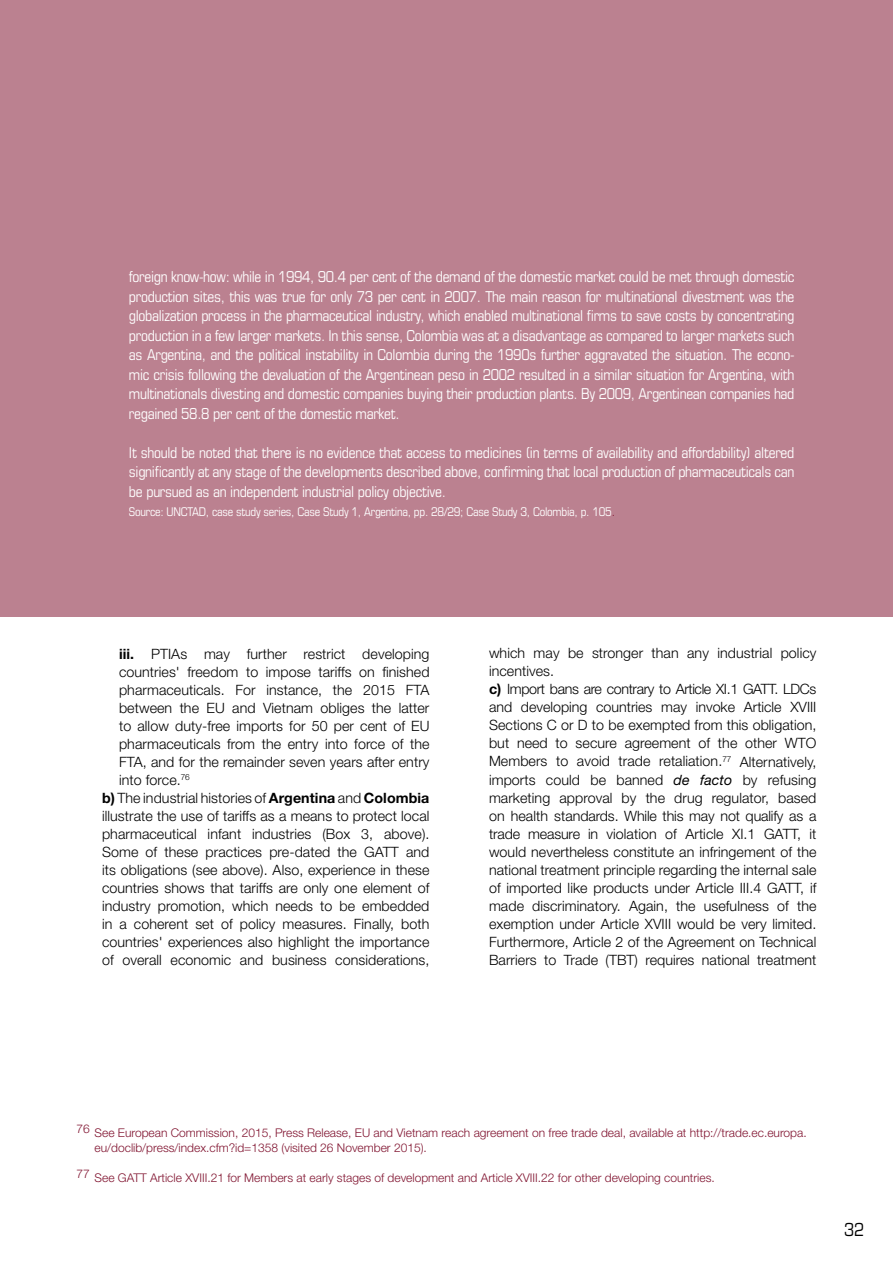
<style>
.page{position:relative;width:893px;height:1263px;background:#fff}
.page>*{position:absolute;margin:0;border:0;box-sizing:border-box;transform-origin:0 0}
.t1{font:condensed 18px "Eurostile LT Std";color:#000}
.t2{font:condensed 15px/19.5px "Eurostile LT Std";letter-spacing:-.02em;color:#fff;text-align:justify}
.t3{font:300 14.25px/18px "Helvetica Neue LT Std";letter-spacing:.005em;color:#000}
.t4{font:300 12px/15px "Helvetica Neue LT Std";color:#811531}
.t5{font:condensed 12px "Eurostile LT Std";letter-spacing:-.02em;color:#fff}
.s1{color:#811531}
.s2{font-weight:700}
.s3{font-weight:400;font-style:italic}
</style>
<div class="page">
<div style="left:0;top:0;width:893px;height:617px;background:#bb8190"></div>
<p class="t2" style="left:129px;top:267px;width:667px">foreign know-how: while in 1994, 90.4 per cent of the demand of the domestic market could be met through domestic production sites, this was true for only 73 per cent in 2007. The main reason for multinational divestment was the globalization process in the pharmaceutical industry, which enabled multinational firms to save costs by concentrating production in a few larger markets. In this sense, Colombia was at a disadvantage as compared to larger markets such as Argentina, and the political instability in Colombia during the 1990s further aggravated the situation. The econo&shy;mic crisis following the devaluation of the Argentinean peso in 2002 resulted in a similar situation for Argentina, with multinationals divesting and domestic companies buying their production plants. By 2009, Argentinean companies had regained 58.8 per cent of the domestic market.</p>
<p class="t2" style="left:129px;top:442px;width:667px">It should be noted that there is no evidence that access to medicines (in terms of availability and affordability) altered significantly at any stage of the developments described above, confirming that local production of pharmaceuticals can be pursued as an independent industrial policy objective.</p>
<p class="t5" style="left:129px;top:505px;width:488px">Source: UNCTAD, case study series, Case Study 1, Argentina, pp. 28/29; Case Study 3, Colombia, p. 105<span class="s1">.</span></p>
<p class="t3" style="left:119px;top:644px;width:312px"><span class="s2">iii.</span> PTIAs may further restrict developing</p>
<p class="t3" style="left:119px;top:662px;width:312px">countries' freedom to impose tariffs on finished</p>
<p class="t3" style="left:119px;top:680px;width:312px">pharmaceuticals. For instance, the 2015 FTA</p>
<p class="t3" style="left:119px;top:698px;width:312px">between the EU and Vietnam obliges the latter</p>
<p class="t3" style="left:119px;top:716px;width:312px">to allow duty-free imports for 50 per cent of EU</p>
<p class="t3" style="left:119px;top:734px;width:312px">pharmaceuticals from the entry into force of the</p>
<p class="t3" style="left:119px;top:752px;width:312px">FTA, and for the remainder seven years after entry</p>
<p class="t3" style="left:119px;top:770px;width:72px">into force.<sup>76</sup></p>
<p class="t3" style="left:102px;top:788px;width:329px"><span class="s2">b)</span> The industrial histories of <span class="s2">Argentina</span> and <span class="s2">Colombia</span></p>
<p class="t3" style="left:102px;top:806px;width:329px">illustrate the use of tariffs as a means to protect local</p>
<p class="t3" style="left:102px;top:824px;width:329px">pharmaceutical infant industries (Box 3, above).</p>
<p class="t3" style="left:102px;top:842px;width:329px">Some of these practices pre-dated the GATT and</p>
<p class="t3" style="left:102px;top:860px;width:329px">its obligations (see above). Also, experience in these</p>
<p class="t3" style="left:102px;top:878px;width:329px">countries shows that tariffs are only one element of</p>
<p class="t3" style="left:102px;top:896px;width:329px">industry promotion, which needs to be embedded</p>
<p class="t3" style="left:102px;top:914px;width:329px">in a coherent set of policy measures. Finally, both</p>
<p class="t3" style="left:102px;top:932px;width:329px">countries' experiences also highlight the importance</p>
<p class="t3" style="left:102px;top:950px;width:329px">of overall economic and business considerations,</p>
<p class="t3" style="left:489px;top:644px;width:329px">which may be stronger than any industrial policy incentives.<br><span class="s2">c)</span> Import bans are contrary to Article XI.1 GATT. LDCs and developing countries may invoke Article XVIII Sections C or D to be exempted from this obligation, but need to secure agreement of the other WTO Members to avoid trade retaliation.<sup>77</sup> Alternatively, imports could be banned <span class="s3">de facto</span> by refusing marketing approval by the drug regulator, based on health standards. While this may not qualify as a trade measure in violation of Article XI.1 GATT, it would nevertheless constitute an infringement of the national treatment principle regarding the internal sale of imported like products under Article III.4 GATT, if made discriminatory. Again, the usefulness of the exemption under Article XVIII would be very limited.<br>Furthermore, Article 2 of the Agreement on Technical Barriers to Trade (TBT) requires national treatment</p>
<p class="t4" style="left:95px;top:1125px;width:714px;text-indent:-18px">76 See European Commission, 2015, Press Release, EU and Vietnam reach agreement on free trade deal, available at http://trade.ec.europa. eu/doclib/press/index.cfm?id=1358 (visited 26 November 2015).</p>
<p class="t4" style="left:77px;top:1170px;width:640px">77 See GATT Article XVIII.21 for Members at early stages of development and Article XVIII.22 for other developing countries.</p>
<p class="t1" style="left:844px;top:1219px;width:22px">32</p>
</div>
